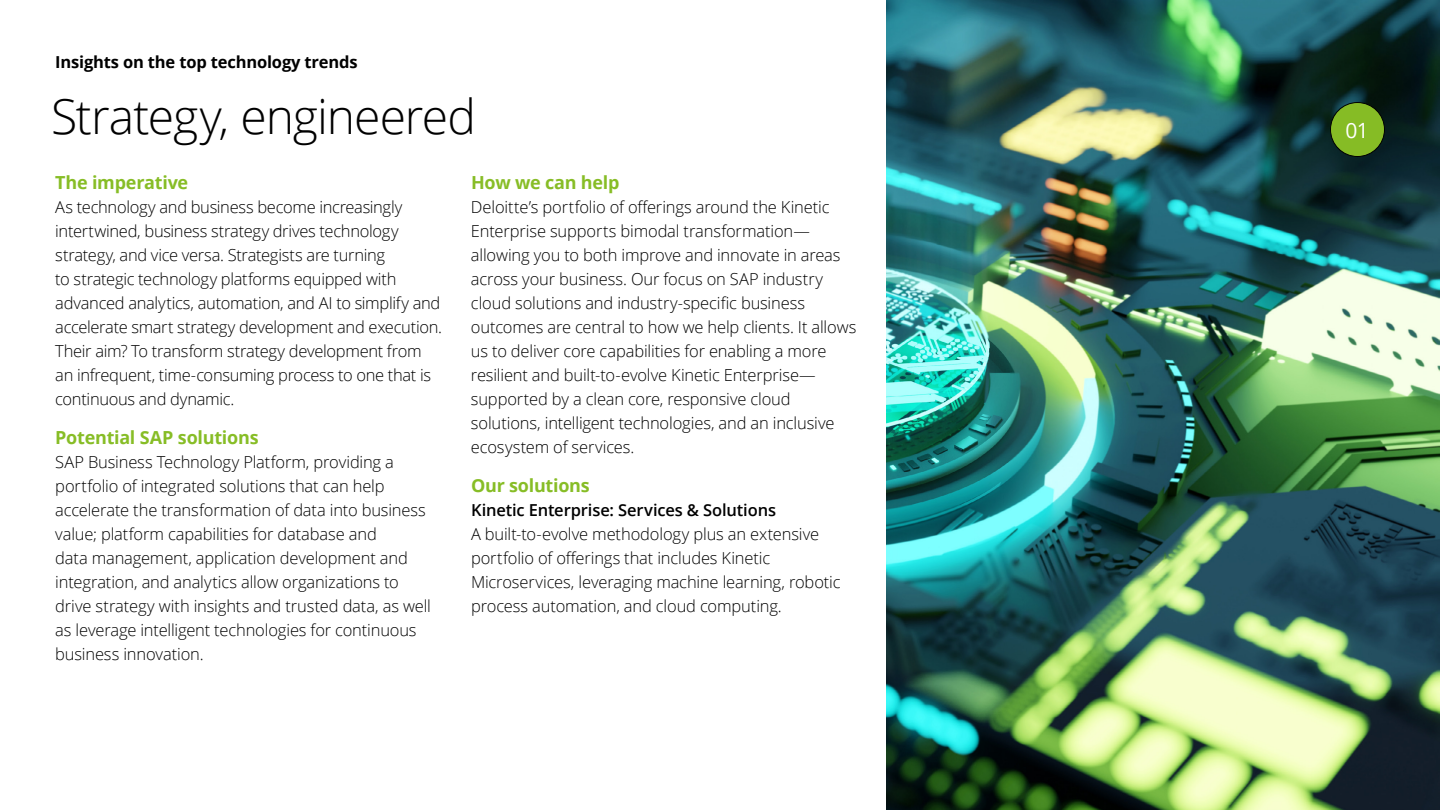
<style>
.page{position:relative;width:1440px;height:810px;background:#fff}
.page>*{position:absolute;margin:0;border:0;box-sizing:border-box;transform-origin:0 0}
.t1{font:300 48px "Open Sans";letter-spacing:-.02em;color:#000}
.t2{font:21px "Open Sans";color:#fff}
.t3{font:700 18px "Open Sans";letter-spacing:-.015em;color:#87bd26}
.t4{font:300 16.5px/24px "Open Sans";letter-spacing:-.01em;color:#000}
.t5{font:600 16.5px "Open Sans";letter-spacing:-.005em;color:#000}
.t6{font:700 16.5px "Open Sans";letter-spacing:-.01em;color:#000}
</style>
<div class="page">
<img style="left:887px;top:0;width:553px;height:810px">
<div style="left:1330px;top:103px;width:54px;height:54px;background:#86bc25;border-radius:50%"></div>
<div style="left:1330px;top:102px;width:55px;height:55px;border:1px solid #000;border-radius:50%"></div>
<p class="t6" style="left:55px;top:50px;width:304px">Insights on the top technology trends</p>
<h1 class="t1" style="left:51px;top:84px;width:426px">Strategy, engineered</h1>
<p class="t3" style="left:55px;top:169px;width:134px">The imperative</p>
<p class="t4" style="left:55px;top:194px;width:388px">As technology and business become increasingly intertwined, business strategy drives technology strategy, and vice versa. Strategists are turning<br>to strategic technology platforms equipped with advanced analytics, automation, and AI to simplify and accelerate smart strategy development and execution.<br>Their aim? To transform strategy development from an infrequent, time-consuming process to one that is continuous and dynamic.</p>
<p class="t3" style="left:55px;top:424px;width:205px">Potential SAP solutions</p>
<p class="t4" style="left:55px;top:449px;width:377px">SAP Business Technology Platform, providing a portfolio of integrated solutions that can help accelerate the transformation of data into business value; platform capabilities for database and<br>data management, application development and integration, and analytics allow organizations to drive strategy with insights and trusted data, as well as leverage intelligent technologies for continuous business innovation.</p>
<p class="t3" style="left:471px;top:169px;width:150px">How we can help</p>
<p class="t4" style="left:471px;top:194px;width:387px">Deloitte’s portfolio of offerings around the Kinetic Enterprise supports bimodal transformation— allowing you to both improve and innovate in areas across your business. Our focus on SAP industry cloud solutions and industry-specific business outcomes are central to how we help clients. It allows us to deliver core capabilities for enabling a more resilient and built-to-evolve Kinetic Enterprise— supported by a clean core, responsive cloud solutions, intelligent technologies, and an inclusive ecosystem of services.</p>
<p class="t3" style="left:471px;top:472px;width:120px">Our solutions</p>
<p class="t5" style="left:471px;top:498px;width:307px">Kinetic Enterprise: Services &amp; Solutions</p>
<p class="t4" style="left:471px;top:521px;width:371px">A built-to-evolve methodology plus an extensive portfolio of offerings that includes Kinetic Microservices, leveraging machine learning, robotic process automation, and cloud computing.</p>
<p class="t2" style="left:1345px;top:116px;width:25px">01</p>
</div>
